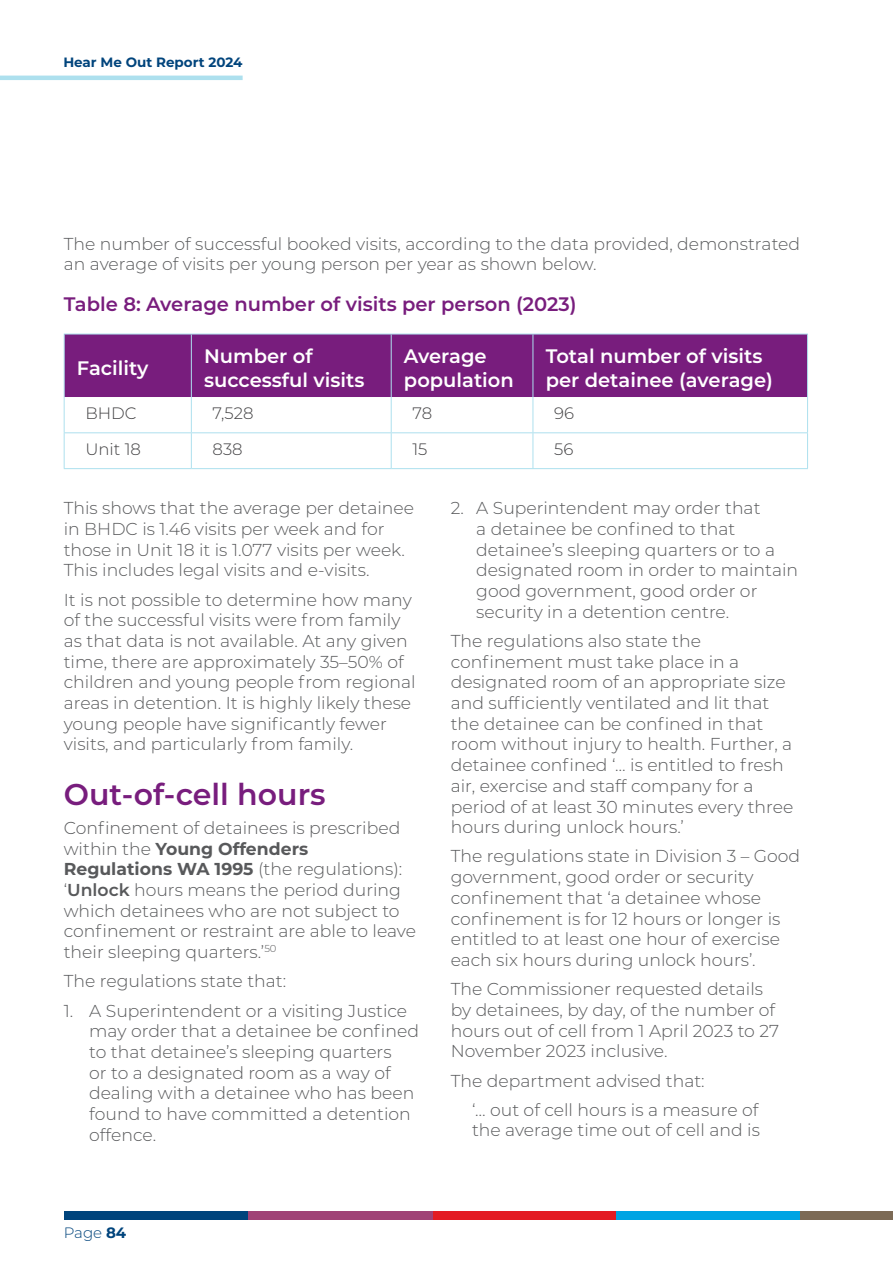
<style>
.page{position:relative;width:893px;height:1263px;background:#fff}
.page>*{position:absolute;margin:0;border:0;box-sizing:border-box;transform-origin:0 0}
.H2_purple{font:600 30px "Montserrat";color:#781d7d}
.Table_headings{font:600 19.5px/23.4px "Montserrat";color:#fff}
.Figure_titles{font:600 19.5px "Montserrat";color:#781d7d}
.Body_11_5_light{font:300 17.25px/20.7px "Montserrat";color:#58595b}
.Body_para_indent{font:300 17.25px/20.7px "Montserrat";color:#58595b}
.Table_text{font:300 16.5px "Montserrat";color:#414042}
.t1{font:300 15px "Montserrat";color:#00447c}
.t2{font:700 13.5px "Montserrat";color:#00447c}
.s1{font-weight:700}
.s2{font-weight:600}
</style>
<div class="page">
<hr style="left:0;top:76px;width:243px;height:4px;background:#ade0ee">
<div style="left:64px;top:1211px;width:185px;height:9px;background:#00447c"></div>
<div style="left:432px;top:1211px;width:185px;height:9px;background:#e31b23"></div>
<div style="left:616px;top:1211px;width:185px;height:9px;background:#00a4e3"></div>
<div style="left:801px;top:1211px;width:92px;height:9px;background:#7c6a55"></div>
<div style="left:248px;top:1211px;width:185px;height:9px;background:#a04276"></div>
<div style="left:65px;top:335px;width:742px;height:62px;background:#781d7d"></div>
<hr style="left:64px;top:432px;width:127px;height:1px;background:#ade0ee">
<hr style="left:191px;top:432px;width:200px;height:1px;background:#ade0ee">
<hr style="left:391px;top:432px;width:142px;height:1px;background:#ade0ee">
<hr style="left:533px;top:432px;width:275px;height:1px;background:#ade0ee">
<hr style="left:64px;top:468px;width:127px;height:1px;background:#ade0ee">
<hr style="left:191px;top:468px;width:200px;height:1px;background:#ade0ee">
<hr style="left:391px;top:468px;width:142px;height:1px;background:#ade0ee">
<hr style="left:533px;top:468px;width:275px;height:1px;background:#ade0ee">
<hr style="left:64px;top:334px;width:127px;height:1px;background:#ade0ee">
<hr style="left:191px;top:334px;width:200px;height:1px;background:#ade0ee">
<hr style="left:191px;top:334px;width:1px;height:63px;background:#ade0ee">
<hr style="left:391px;top:334px;width:142px;height:1px;background:#ade0ee">
<hr style="left:391px;top:334px;width:1px;height:63px;background:#ade0ee">
<hr style="left:533px;top:334px;width:275px;height:1px;background:#ade0ee">
<hr style="left:533px;top:334px;width:1px;height:63px;background:#ade0ee">
<hr style="left:807px;top:334px;width:1px;height:63px;background:#ade0ee">
<hr style="left:191px;top:397px;width:1px;height:35px;background:#ade0ee">
<hr style="left:391px;top:397px;width:1px;height:35px;background:#ade0ee">
<hr style="left:533px;top:397px;width:1px;height:35px;background:#ade0ee">
<hr style="left:807px;top:397px;width:1px;height:35px;background:#ade0ee">
<hr style="left:191px;top:433px;width:1px;height:35px;background:#ade0ee">
<hr style="left:391px;top:433px;width:1px;height:35px;background:#ade0ee">
<hr style="left:533px;top:433px;width:1px;height:35px;background:#ade0ee">
<hr style="left:807px;top:433px;width:1px;height:35px;background:#ade0ee">
<hr style="left:64px;top:334px;width:1px;height:63px;background:#ade0ee">
<hr style="left:64px;top:397px;width:1px;height:35px;background:#ade0ee">
<hr style="left:64px;top:433px;width:1px;height:35px;background:#ade0ee">
<p class="t2" style="left:63px;top:53px;width:181px">Hear Me Out Report 2024</p>
<p class="Body_11_5_light" style="left:64px;top:232px;width:738px">The number of successful booked visits, according to the data provided, demonstrated an average of visits per young person per year as shown below.</p>
<p class="Figure_titles" style="left:64px;top:290px;width:514px">Table 8: Average number of visits per person (2023)</p>
<p class="Table_headings" style="left:77px;top:355px;width:73px">Facility</p>
<p class="Table_headings" style="left:204px;top:344px;width:162px">Number of successful visits</p>
<p class="Table_headings" style="left:404px;top:344px;width:111px">Average population</p>
<p class="Table_headings" style="left:546px;top:344px;width:229px">Total number of visits per detainee (average)</p>
<p class="Table_text" style="left:85px;top:402px;width:53px">BHDC</p>
<p class="Table_text" style="left:213px;top:402px;width:42px">7,528</p>
<p class="Table_text" style="left:412px;top:402px;width:21px">78</p>
<p class="Table_text" style="left:554px;top:402px;width:21px">96</p>
<p class="Table_text" style="left:85px;top:438px;width:57px">Unit 18</p>
<p class="Table_text" style="left:213px;top:438px;width:32px">838</p>
<p class="Table_text" style="left:412px;top:438px;width:17px">15</p>
<p class="Table_text" style="left:554px;top:438px;width:21px">56</p>
<p class="Body_11_5_light" style="left:64px;top:497px;width:352px">This shows that the average per detainee in BHDC is 1.46 visits per week and for those in Unit 18 it is 1.077 visits per week.<br>This includes legal visits and e-visits.</p>
<p class="Body_11_5_light" style="left:64px;top:588px;width:353px">It is not possible to determine how many of the successful visits were from family as that data is not available. At any given time, there are approximately 35–50% of children and young people from regional areas in detention. It is highly likely these young people have significantly fewer visits, and particularly from family.</p>
<p class="H2_purple" style="left:64px;top:773px;width:263px">Out-of-cell hours</p>
<p class="Body_11_5_light" style="left:64px;top:817px;width:354px">Confinement of detainees is prescribed within the <span class="s1">Young Offenders Regulations WA 1995</span> (the regulations): ‘<span class="s2">Unlock</span> hours means the period during which detainees who are not subject to confinement or restraint are able to leave their sleeping quarters.’<sup>50</sup></p>
<p class="Body_11_5_light" style="left:64px;top:970px;width:224px">The regulations state that:</p>
<p class="Body_11_5_light" style="left:89px;top:999px;width:331px;text-indent:-26px">1. A Superintendent or a visiting Justice may order that a detainee be confined to that detainee’s sleeping quarters<br>or to a designated room as a way of dealing with a detainee who has been found to have committed a detention offence.</p>
<p class="Body_11_5_light" style="left:476px;top:497px;width:323px;text-indent:-26px">2. A Superintendent may order that<br>a detainee be confined to that detainee’s sleeping quarters or to a designated room in order to maintain good government, good order or security in a detention centre.</p>
<p class="Body_11_5_light" style="left:451px;top:630px;width:344px">The regulations also state the confinement must take place in a designated room of an appropriate size and sufficiently ventilated and lit that the detainee can be confined in that room without injury to health. Further, a detainee confined ‘… is entitled to fresh air, exercise and staff company for a period of at least 30 minutes every three hours during unlock hours.’</p>
<p class="Body_11_5_light" style="left:451px;top:845px;width:351px">The regulations state in Division 3 – Good government, good order or security confinement that ‘a detainee whose confinement is for 12 hours or longer is entitled to at least one hour of exercise each six hours during unlock hours’.</p>
<p class="Body_11_5_light" style="left:451px;top:978px;width:330px">The Commissioner requested details by detainees, by day, of the number of hours out of cell from 1 April 2023 to 27<br>November 2023 inclusive.</p>
<p class="Body_11_5_light" style="left:451px;top:1069px;width:255px">The department advised that:</p>
<p class="Body_para_indent" style="left:472px;top:1099px;width:289px">‘… out of cell hours is a measure of the average time out of cell and is</p>
<p class="t1" style="left:64px;top:1223px;width:64px">Page <span class="s1">84</span></p>
</div>
